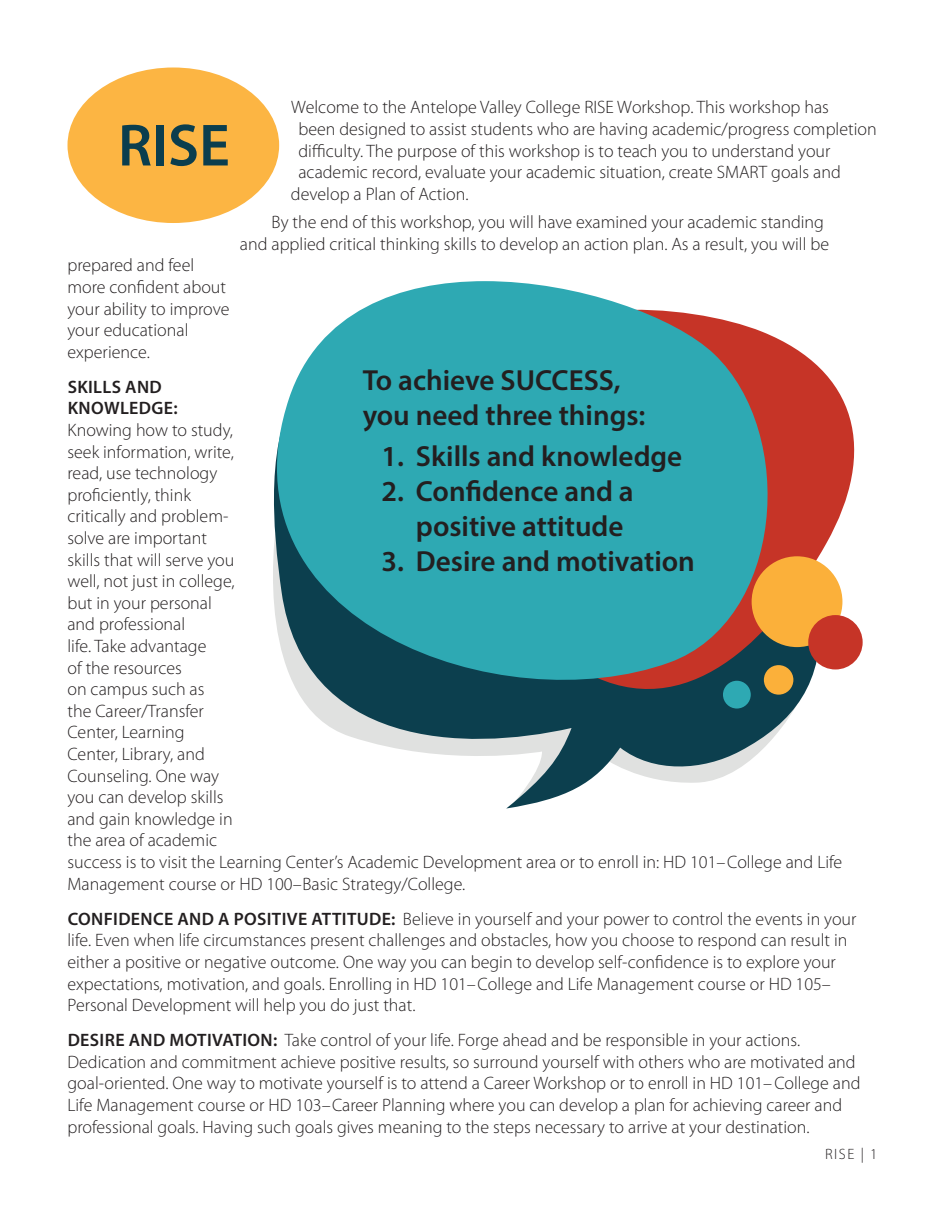
<style>
.page{position:relative;width:945px;height:1215px;background:#fff}
.page>*{position:absolute;margin:0;border:0;box-sizing:border-box;transform-origin:0 0}
.t1{font:600 60px "Myriad Pro";color:#0b3e4e}
.t2{font:600 29.1px/35px "Myriad Pro";color:#231f20}
.t3{font:300 18px/21.6px "Myriad Pro";color:#231f20}
.t4{font:600 18px/21.6px "Myriad Pro";letter-spacing:.02em;color:#231f20}
.t5{font:300 16.2px "Myriad Pro";color:#231f20;scale:1.11 1}
.t6{font:300 15px "Myriad Pro";color:#231f20}
.s1{font-weight:600}
</style>
<div class="page">
<svg style="left:325px;top:723px;width:460px;height:86px"></svg>
<svg style="left:797px;top:349px;width:66px;height:356px"></svg>
<svg style="left:273px;top:281px;width:524px;height:442px;background:#479aa2"></svg>
<div style="left:723px;top:681px;width:28px;height:28px;background:#2ea9b3;border-radius:50%"></div>
<div style="left:764px;top:665px;width:29px;height:30px;background:#fbb03a;border-radius:50%"></div>
<div style="left:752px;top:556px;width:90px;height:91px;background:#fbb03a;border-radius:50%"></div>
<div style="left:808px;top:615px;width:55px;height:54px;background:#c63427;border-radius:50%"></div>
<div style="left:68px;top:67px;width:211px;height:156px;background:#fcb543;border-radius:50%"></div>
<h1 class="t1" style="left:118px;top:107px;width:114px">RISE</h1>
<p class="t3" style="left:291px;top:96px;width:540px">Welcome to the Antelope Valley College RISE Workshop. This workshop has</p>
<p class="t3" style="left:298px;top:118px;width:580px">been designed to assist students who are having academic/progress completion</p>
<p class="t3" style="left:298px;top:140px;width:534px">difficulty. The purpose of this workshop is to teach you to understand your</p>
<p class="t3" style="left:298px;top:161px;width:544px">academic record, evaluate your academic situation, create SMART goals and</p>
<p class="t3" style="left:291px;top:183px;width:179px">develop a Plan of Action.</p>
<p class="t3" style="left:240px;top:211px;width:591px;text-align:right">By the end of this workshop, you will have examined your academic standing<br>and applied critical thinking skills to develop an action plan. As a result, you will be</p>
<p class="t3" style="left:67px;top:254px;width:163px">prepared and feel more confident about your ability to improve your educational experience.</p>
<p class="t4" style="left:68px;top:376px;width:111px">SKILLS AND<br>KNOWLEDGE:</p>
<p class="t3" style="left:67px;top:419px;width:776px">Knowing how to study,<br>seek information, write,<br>read, use technology<br>proficiently, think<br>critically and problem-<br>solve are important<br>skills that will serve you<br>well, not just in college,<br>but in your personal<br>and professional<br>life. Take advantage<br>of the resources<br>on campus such as<br>the Career/Transfer<br>Center, Learning<br>Center, Library, and<br>Counseling. One way<br>you can develop skills<br>and gain knowledge in<br>the area of academic<br>success is to visit the Learning Center’s Academic Development area or to enroll in: HD 101–College and Life<br>Management course or HD 100–Basic Strategy/College.</p>
<p class="t3" style="left:67px;top:908px;width:791px"><span class="s1">CONFIDENCE AND A POSITIVE ATTITUDE:</span> Believe in yourself and your power to control the events in your life. Even when life circumstances present challenges and obstacles, how you choose to respond can result in either a positive or negative outcome. One way you can begin to develop self-confidence is to explore your expectations, motivation, and goals. Enrolling in HD 101–College and Life Management course or HD 105– Personal Development will help you do just that.</p>
<p class="t3" style="left:67px;top:1029px;width:795px"><span class="s1">DESIRE AND MOTIVATION:</span> Take control of your life. Forge ahead and be responsible in your actions.<br>Dedication and commitment achieve positive results, so surround yourself with others who are motivated and goal-oriented. One way to motivate yourself is to attend a Career Workshop or to enroll in HD 101– College and Life Management course or HD 103–Career Planning where you can develop a plan for achieving career and professional goals. Having such goals gives meaning to the steps necessary to arrive at your destination.</p>
<h2 class="t2" style="left:363px;top:362px;width:284px">To achieve SUCCESS, you need three things:</h2>
<h2 class="t2" style="left:381px;top:438px;width:302px">1. Skills and knowledge</h2>
<h2 class="t2" style="left:416px;top:473px;width:219px;text-indent:-35px">2. Confidence and a positive attitude</h2>
<h2 class="t2" style="left:381px;top:543px;width:315px">3. Desire and motivation</h2>
<p class="t6" style="left:825px;top:1146px;width:54px">RISE | 1</p>
<p class="t5" style="left:807px;top:1146px;width:65px">PRIDE | 1</p>
</div>
